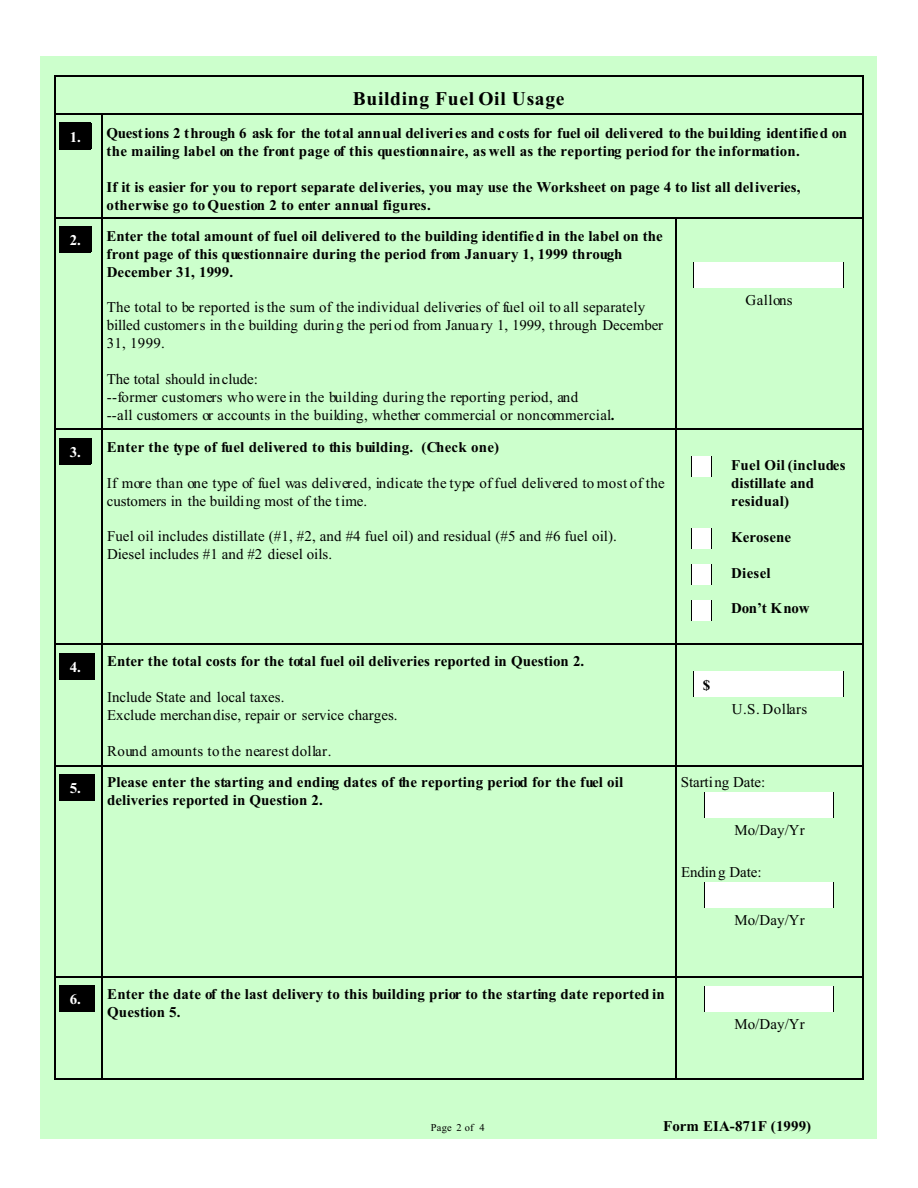
<style>
.page{position:relative;width:918px;height:1188px;background:#fff}
.page>*{position:absolute;margin:0;border:0;box-sizing:border-box;transform-origin:0 0}
.t1{font:700 19.5px "Times";letter-spacing:.035em;color:#000}
.t2{font:700 15px/18px "Times";letter-spacing:.005em;color:#000}
.t3{font:15px/17.9px "Times";letter-spacing:.005em;color:#000}
.t4{font:700 15px/18px "Times";letter-spacing:-.02em;color:#000}
.t5{font:15px/17.9px "Times";letter-spacing:.03em;color:#000}
.t6{font:700 15px "Times";color:#fff}
.t7{font:10.5px "Times";letter-spacing:.015em;color:#000}
.s1{font-weight:700}
</style>
<div class="page">
<div style="left:40px;top:57px;width:837px;height:1082px;background:#cfc"></div>
<hr style="left:54px;top:76px;width:1px;height:37px;background:#000">
<hr style="left:862px;top:76px;width:1px;height:37px;background:#000">
<hr style="left:54px;top:76px;width:809px;height:1px;background:#000">
<hr style="left:54px;top:114px;width:1px;height:103px;background:#000">
<hr style="left:54px;top:114px;width:47px;height:1px;background:#000">
<hr style="left:101px;top:114px;width:1px;height:103px;background:#000">
<hr style="left:862px;top:114px;width:1px;height:103px;background:#000">
<hr style="left:101px;top:114px;width:762px;height:1px;background:#000">
<hr style="left:54px;top:217px;width:1px;height:211px;background:#000">
<hr style="left:54px;top:217px;width:47px;height:1px;background:#000">
<hr style="left:101px;top:217px;width:1px;height:211px;background:#000">
<hr style="left:101px;top:217px;width:574px;height:1px;background:#000">
<hr style="left:675px;top:217px;width:1px;height:211px;background:#000">
<hr style="left:862px;top:217px;width:1px;height:211px;background:#000">
<hr style="left:675px;top:217px;width:188px;height:1px;background:#000">
<hr style="left:54px;top:429px;width:1px;height:214px;background:#000">
<hr style="left:54px;top:429px;width:47px;height:1px;background:#000">
<hr style="left:101px;top:429px;width:1px;height:214px;background:#000">
<hr style="left:101px;top:429px;width:574px;height:1px;background:#000">
<hr style="left:675px;top:429px;width:1px;height:214px;background:#000">
<hr style="left:862px;top:429px;width:1px;height:214px;background:#000">
<hr style="left:675px;top:429px;width:188px;height:1px;background:#000">
<hr style="left:54px;top:644px;width:1px;height:121px;background:#000">
<hr style="left:54px;top:644px;width:47px;height:1px;background:#000">
<hr style="left:101px;top:644px;width:1px;height:121px;background:#000">
<hr style="left:101px;top:644px;width:574px;height:1px;background:#000">
<hr style="left:675px;top:644px;width:1px;height:121px;background:#000">
<hr style="left:862px;top:644px;width:1px;height:121px;background:#000">
<hr style="left:675px;top:644px;width:188px;height:1px;background:#000">
<hr style="left:54px;top:765px;width:1px;height:211px;background:#000">
<hr style="left:54px;top:765px;width:47px;height:1px;background:#000">
<hr style="left:101px;top:765px;width:1px;height:211px;background:#000">
<hr style="left:101px;top:765px;width:574px;height:1px;background:#000">
<hr style="left:675px;top:765px;width:1px;height:211px;background:#000">
<hr style="left:862px;top:765px;width:1px;height:211px;background:#000">
<hr style="left:675px;top:765px;width:188px;height:1px;background:#000">
<hr style="left:54px;top:976px;width:1px;height:103px;background:#000">
<hr style="left:54px;top:976px;width:47px;height:1px;background:#000">
<hr style="left:54px;top:1078px;width:47px;height:1px;background:#000">
<hr style="left:101px;top:976px;width:1px;height:103px;background:#000">
<hr style="left:101px;top:976px;width:574px;height:1px;background:#000">
<hr style="left:101px;top:1078px;width:574px;height:1px;background:#000">
<hr style="left:675px;top:976px;width:1px;height:103px;background:#000">
<hr style="left:862px;top:976px;width:1px;height:103px;background:#000">
<hr style="left:675px;top:976px;width:188px;height:1px;background:#000">
<hr style="left:675px;top:1078px;width:188px;height:1px;background:#000">
<div style="left:691px;top:456px;width:21px;height:20px;background:#fff"></div>
<div style="left:691px;top:564px;width:21px;height:20px;background:#fff"></div>
<div style="left:691px;top:528px;width:21px;height:20px;background:#fff"></div>
<div style="left:691px;top:600px;width:21px;height:20px;background:#fff"></div>
<div style="left:59px;top:123px;width:32px;height:26px;background:#000"></div>
<div style="left:694px;top:262px;width:150px;height:26px;background:#fff"></div>
<div style="left:59px;top:226px;width:32px;height:26px;background:#000"></div>
<div style="left:694px;top:671px;width:150px;height:26px;background:#fff"></div>
<div style="left:59px;top:438px;width:32px;height:26px;background:#000"></div>
<div style="left:59px;top:653px;width:36px;height:26px;background:#000"></div>
<div style="left:59px;top:774px;width:36px;height:26px;background:#000"></div>
<div style="left:705px;top:792px;width:128px;height:26px;background:#fff"></div>
<div style="left:705px;top:882px;width:128px;height:26px;background:#fff"></div>
<div style="left:59px;top:985px;width:36px;height:27px;background:#000"></div>
<div style="left:705px;top:986px;width:128px;height:26px;background:#fff"></div>
<p class="t6" style="left:70px;top:132px;width:12px">1.</p>
<p class="t6" style="left:70px;top:235px;width:12px">2.</p>
<p class="t6" style="left:70px;top:447px;width:12px">3.</p>
<p class="t6" style="left:70px;top:662px;width:12px">4.</p>
<p class="t6" style="left:70px;top:783px;width:12px">5.</p>
<p class="t6" style="left:70px;top:994px;width:12px">6.</p>
<h1 class="t1" style="left:353px;top:92px;width:213px">Building Fuel Oil Usage</h1>
<p class="t4" style="left:107px;top:125px;width:742px">Questions 2 through 6 ask for the total annual deliveries and costs for fuel oil delivered to the building identified on the mailing label on the front page of this questionnaire, as well as the reporting period for the information.</p>
<p class="t2" style="left:107px;top:179px;width:695px">If it is easier for you to report separate deliveries, you may use the Worksheet on page 4 to list all deliveries, otherwise go to Question 2 to enter annual figures.</p>
<p class="t2" style="left:107px;top:228px;width:558px">Enter the total amount of fuel oil delivered to the building identified in the label on the front page of this questionnaire during the period from January 1, 1999 through<br>December 31, 1999.</p>
<p class="t3" style="left:107px;top:300px;width:558px">The total to be reported is the sum of the individual deliveries of fuel oil to all separately billed customers in the building during the period from January 1, 1999, through December<br>31, 1999.</p>
<p class="t3" style="left:107px;top:372px;width:509px">The total should include:<br>--former customers who were in the building during the reporting period, and<br>--all customers or accounts in the building, whether commercial or noncommercial<span class="s1">.</span></p>
<p class="t2" style="left:107px;top:440px;width:394px">Enter the type of fuel delivered to this building. (Check one)</p>
<p class="t5" style="left:107px;top:475px;width:560px">If more than one type of fuel was delivered, indicate the type of fuel delivered to most of the customers in the building most of the time.</p>
<p class="t3" style="left:107px;top:529px;width:512px">Fuel oil includes distillate (#1, #2, and #4 fuel oil) and residual (#5 and #6 fuel oil).<br>Diesel includes #1 and #2 diesel oils.</p>
<p class="t5" style="left:746px;top:293px;width:49px">Gallons</p>
<p class="t2" style="left:731px;top:457px;width:116px">Fuel Oil (includes distillate and residual)</p>
<p class="t2" style="left:731px;top:529px;width:61px">Kerosene</p>
<p class="t2" style="left:731px;top:565px;width:41px">Diesel</p>
<p class="t2" style="left:731px;top:601px;width:80px">Don’t Know</p>
<p class="t2" style="left:107px;top:654px;width:479px">Enter the total costs for the total fuel oil deliveries reported in Question 2.</p>
<p class="t3" style="left:107px;top:689px;width:292px">Include State and local taxes.<br>Exclude merchandise, repair or service charges.</p>
<p class="t5" style="left:107px;top:743px;width:226px">Round amounts to the nearest dollar.</p>
<p class="t2" style="left:107px;top:775px;width:518px">Please enter the starting and ending dates of the reporting period for the fuel oil deliveries reported in Question 2.</p>
<p class="t3" style="left:681px;top:774px;width:86px">Starting Date:</p>
<p class="t2" style="left:703px;top:678px;width:9px">$</p>
<p class="t5" style="left:732px;top:701px;width:77px">U.S. Dollars</p>
<p class="t3" style="left:734px;top:823px;width:72px">Mo/Day/Yr</p>
<p class="t3" style="left:681px;top:864px;width:82px">Ending Date:</p>
<p class="t2" style="left:107px;top:986px;width:559px">Enter the date of the last delivery to this building prior to the starting date reported in<br>Question 5.</p>
<p class="t3" style="left:734px;top:913px;width:72px">Mo/Day/Yr</p>
<p class="t3" style="left:734px;top:1016px;width:72px">Mo/Day/Yr</p>
<p class="t7" style="left:431px;top:1124px;width:55px">Page 2 of 4</p>
<p class="t2" style="left:663px;top:1118px;width:150px">Form EIA-871F (1999)</p>
</div>
